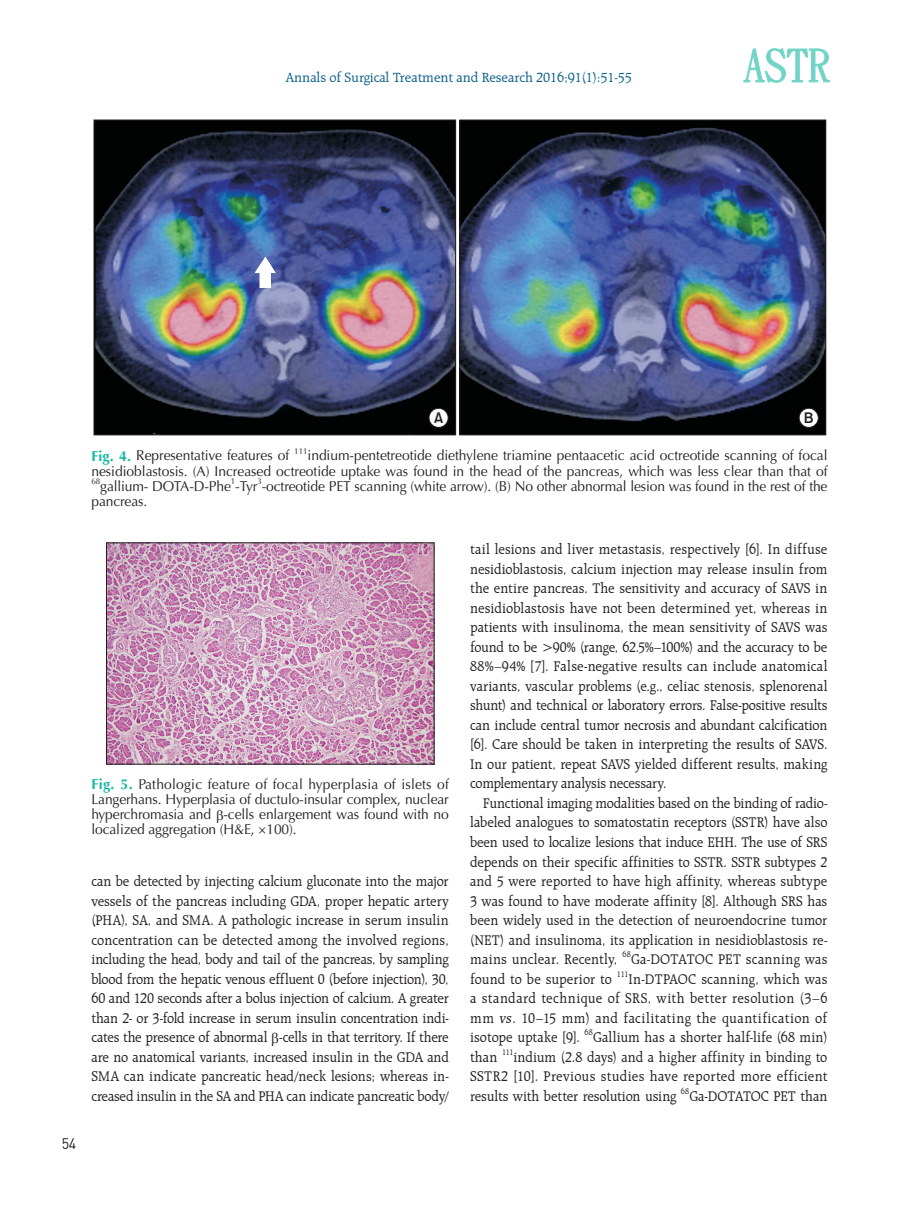
<style>
.page{position:relative;width:919px;height:1217px;background:#fff}
.page>*{position:absolute;margin:0;border:0;box-sizing:border-box;transform-origin:0 0}
.t1{font:15px/19.5px "Raleigh BT";color:#231f20;text-align:justify;scale:.94 1}
.t2{font:15px "Dinreg";color:#231f20;scale:.95 1}
.t3{font:15px "Gothic 725 BT Bold A";color:#231f20}
.t4{font:14.25px/15px "Optima LT Std";letter-spacing:-.005em;color:#231f20;text-align:right}
.t5{font:14.25px "Raleigh BT";letter-spacing:-.01em;color:#0b6189}
.t6{font:8.7px "Raleigh BT";letter-spacing:-.035em;color:#231f20;scale:.94 1}
.t7{font:8.25px "Optima LT Std";color:#231f20}
.s1{font-weight:700;color:#11b9a0}
.s2{font-style:italic}
</style>
<div class="page">
<svg style="left:743px;top:48px;width:86px;height:35px"></svg>
<img style="left:93px;top:119px;width:733px;height:316px">
<div style="left:429px;top:408px;width:19px;height:19px;background:#fff;border-radius:50%"></div>
<div style="left:428px;top:408px;width:20px;height:19px;border:1px solid #231f20;border-radius:50%"></div>
<div style="left:799px;top:408px;width:19px;height:19px;background:#fff;border-radius:50%"></div>
<div style="left:798px;top:408px;width:20px;height:19px;border:1px solid #231f20;border-radius:50%"></div>
<svg style="left:255px;top:257px;width:20px;height:16px"></svg>
<div style="left:260px;top:268px;width:10px;height:19px;background:#fff"></div>
<img style="left:108px;top:544px;width:324px;height:218px">
<div style="left:106px;top:542px;width:328px;height:222px;border:1px solid #231f20"></div>
<p class="t5" style="left:286px;top:69px;width:347px">Annals of Surgical Treatment and Research 2016;91(1):51-55</p>
<p class="t2" style="left:62px;top:1134px;width:17px">54</p>
<p class="t3" style="left:434px;top:409px;width:11px">A</p>
<p class="t3" style="left:803px;top:409px;width:11px">B</p>
<p class="t4" style="left:91px;top:448px;width:199px"><span class="s1">Fig. 4.</span> Representative features of</p>
<p class="t7" style="left:294px;top:446px;width:15px">111</p>
<p class="t4" style="left:91px;top:448px;width:737px">indium-pentetreotide diethylene triamine pentaacetic acid octreotide scanning of focal<br>nesidioblastosis. (A) Increased octreotide uptake was found in the head of the pancreas, which was less clear than that of</p>
<p class="t7" style="left:91px;top:476px;width:10px">68</p>
<p class="t4" style="left:100px;top:478px;width:728px">gallium- DOTA-D-Phe -Tyr -octreotide PET scanning (white arrow). (B) No other abnormal lesion was found in the rest of the</p>
<p class="t7" style="left:231px;top:476px;width:6px">1</p>
<p class="t7" style="left:257px;top:476px;width:6px">3</p>
<p class="t4" style="left:91px;top:493px;width:57px">pancreas.</p>
<p class="t4" style="left:91px;top:777px;width:359px;text-align:justify"><span class="s1">Fig. 5.</span> Pathologic feature of focal hyperplasia of islets of Langerhans. Hyperplasia of ductulo-insular complex, nuclear hyperchromasia and -cells enlargement was found with no localized aggregation (H&amp;E, ×100).</p>
<p class="t1" style="left:91px;top:871px;width:382px">can be detected by injecting calcium gluconate into the major vessels of the pancreas including GDA, proper hepatic artery (PHA), SA, and SMA. A pathologic increase in serum insulin concentration can be detected among the involved regions, including the head, body and tail of the pancreas, by sampling blood from the hepatic venous effluent 0 (before injection), 30, 60 and 120 seconds after a bolus injection of calcium. A greater than 2- or 3-fold increase in serum insulin concentration indi&shy;cates the presence of abnormal -cells in that territory. If there are no anatomical variants, increased insulin in the GDA and SMA can indicate pancreatic head/neck lesions; whereas in&shy;creased insulin in the SA and PHA can indicate pancreatic body/</p>
<p class="t1" style="left:470px;top:539px;width:381px">tail lesions and liver metastasis, respectively [6]. In diffuse nesidioblastosis, calcium injection may release insulin from the entire pancreas. The sensitivity and accuracy of SAVS in nesidioblastosis have not been determined yet, whereas in patients with insulinoma, the mean sensitivity of SAVS was found to be &gt;90% (range, 62.5%–100%) and the accuracy to be 88%–94% [7]. False-negative results can include anatomical variants, vascular problems (e.g., celiac stenosis, splenorenal shunt) and technical or laboratory errors. False-positive results can include central tumor necrosis and abundant calcification [6]. Care should be taken in interpreting the results of SAVS.<br>In our patient, repeat SAVS yielded different results, making complementary analysis necessary.</p>
<p class="t1" style="left:470px;top:793px;width:381px;text-indent:13px">Functional imaging modalities based on the binding of radio&shy;labeled analogues to somatostatin receptors (SSTR) have also been used to localize lesions that induce EHH. The use of SRS depends on their specific affinities to SSTR. SSTR subtypes 2 and 5 were reported to have high affinity, whereas subtype 3 was found to have moderate affinity [8]. Although SRS has been widely used in the detection of neuroendocrine tumor (NET) and insulinoma, its application in nesidioblastosis re&shy;mains unclear. Recently,</p>
<p class="t6" style="left:622px;top:948px;width:11px">68</p>
<p class="t1" style="left:631px;top:949px;width:210px">Ga-DOTATOC PET scanning was</p>
<p class="t1" style="left:470px;top:968px;width:152px">found to be superior to</p>
<p class="t6" style="left:617px;top:968px;width:14px">111</p>
<p class="t1" style="left:470px;top:968px;width:381px;text-indent:158px">In-DTPAOC scanning, which was a standard technique of SRS, with better resolution (3–6 mm <span class="s2">vs</span>. 10–15 mm) and facilitating the quantification of isotope uptake [9].</p>
<p class="t6" style="left:584px;top:1026px;width:10px">68</p>
<p class="t1" style="left:593px;top:1027px;width:251px">Gallium has a shorter half-life (68 min)</p>
<p class="t1" style="left:470px;top:1046px;width:31px">than</p>
<p class="t6" style="left:502px;top:1046px;width:14px">111</p>
<p class="t1" style="left:470px;top:1046px;width:381px;text-indent:43px">indium (2.8 days) and a higher affinity in binding to SSTR2 [10]. Previous studies have reported more efficient results with better resolution using</p>
<p class="t6" style="left:680px;top:1085px;width:10px">68</p>
<p class="t1" style="left:689px;top:1085px;width:148px">Ga-DOTATOC PET than</p>
</div>
